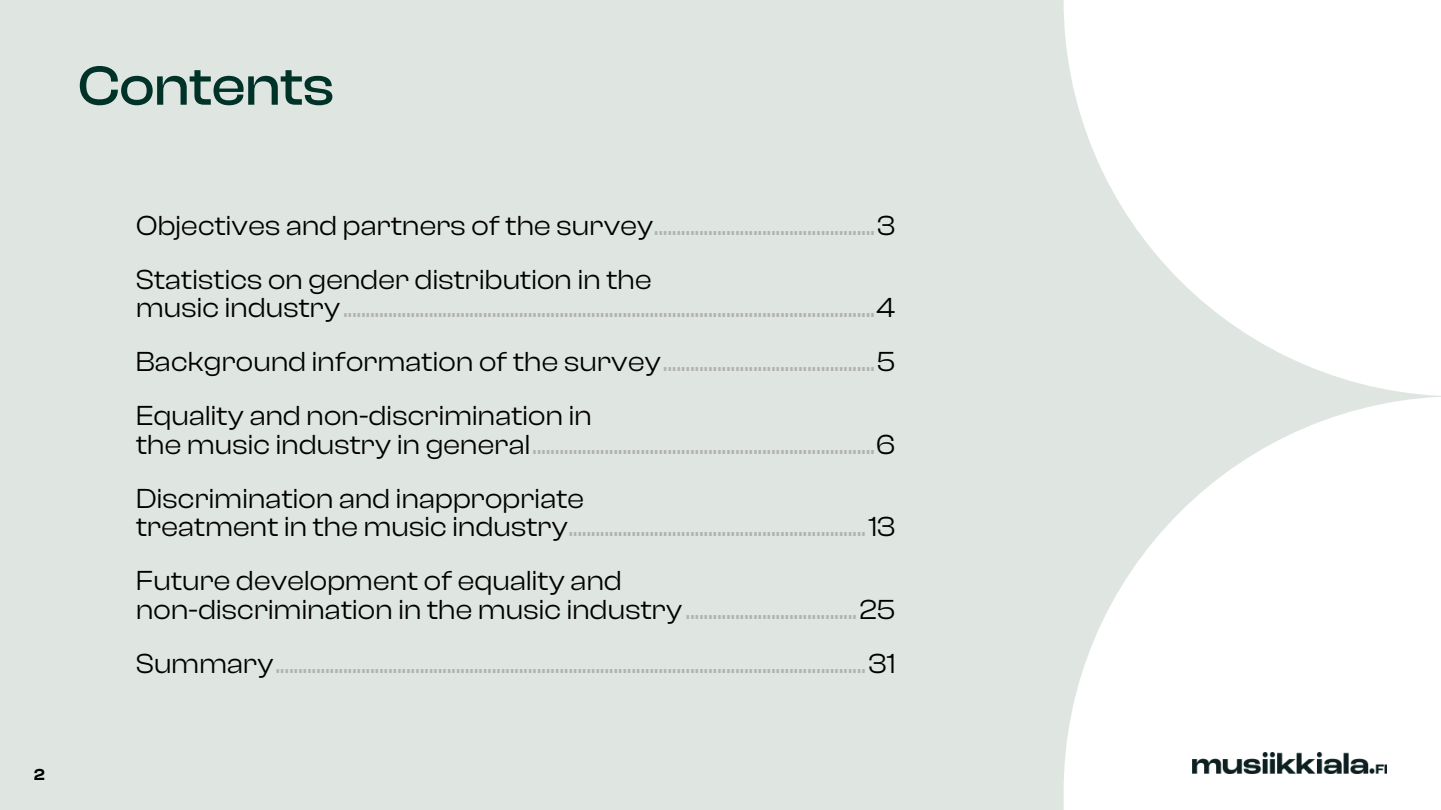
<style>
.page{position:relative;width:1441px;height:810px;background:#fff}
.page>*{position:absolute;margin:0;border:0;box-sizing:border-box;transform-origin:0 0}
.Otsikko3{font:500 57px "Clash Display";color:#003228}
.Leipis{font:28.5px/28.5px "Clash Display";letter-spacing:.01em;color:#b3b2b2}
.Leipis-2{font:28.5px/28.5px "Clash Display";letter-spacing:.01em;color:#000}
.t1{font:600 16.5px "Clash Display";color:#000}
.s1{color:#000}
.s2{color:#b3b2b2}
</style>
<div class="page">
<div style="left:0;top:0;width:1440px;height:810px;background:#dfe6e2"></div>
<svg style="left:1063px;top:0;width:377px;height:396px;fill:#fff"></svg>
<svg style="left:1063px;top:397px;width:377px;height:413px;fill:#fff"></svg>
<h3 class="Otsikko3" style="left:78px;top:54px;width:257px">Contents</h3>
<p class="t1" style="left:34px;top:765px;width:12px">2</p>
<p class="Leipis" style="left:136px;top:211px;width:760px"><span class="s1">Objectives and partners of the survey</span>.................................................<span class="s1">3</span></p>
<p class="Leipis" style="left:136px;top:265px;width:760px"><span class="s1">Statistics on gender distribution in the<br>music industry</span>......................................................................................................................<span class="s1">4</span></p>
<p class="Leipis" style="left:136px;top:347px;width:760px"><span class="s1">Background information of the survey</span>...............................................<span class="s1">5</span></p>
<p class="Leipis" style="left:136px;top:401px;width:760px"><span class="s1">Equality and non-discrimination in<br>the music industry in general</span>............................................................................<span class="s1">6</span></p>
<p class="Leipis" style="left:136px;top:484px;width:760px"><span class="s1">Discrimination and inappropriate<br>treatment in the music industry</span>..................................................................<span class="s1">13</span></p>
<p class="Leipis-2" style="left:136px;top:566px;width:760px">Future development of equality and<br>non-discrimination in the music industry<span class="s2">......................................</span>25</p>
<p class="Leipis" style="left:136px;top:649px;width:760px"><span class="s1">Summary</span>...................................................................................................................................<span class="s1">31</span></p>
</div>
